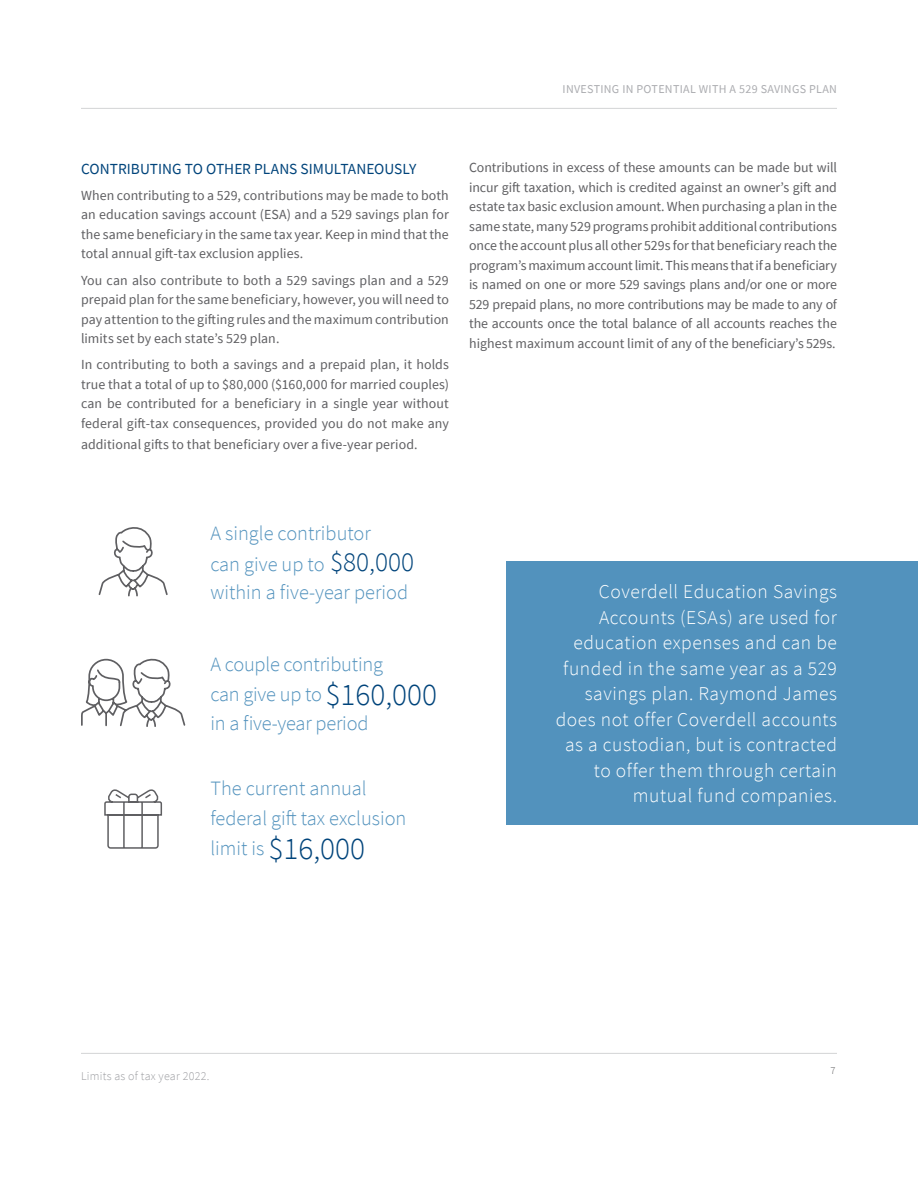
<style>
.page{position:relative;width:918px;height:1188px;background:#fff}
.page>*{position:absolute;margin:0;border:0;box-sizing:border-box;transform-origin:0 0}
.t1{font:300 20.4px/29.8px "Source Sans Pro";color:#5292bd}
.Callout{font:300 19.5px/25.5px "Source Sans Pro";letter-spacing:.03em;color:#fff;text-align:right}
.t2{font:15.3px "Source Sans Pro";color:#00447b}
.Body_Copy{font:13.8px/19.5px "Source Sans Pro";letter-spacing:.005em;color:#5f5f62;text-align:justify}
.t3{font:12px "Source Sans Pro";letter-spacing:.025em;color:#abacb0}
.Disclosure{font:300 12px "Source Sans Pro";letter-spacing:.02em;color:#9b9ca0}
.t4{font:300 10.5px "Source Sans Pro";color:#5f5f62}
.s1{font-size:27.15px;color:#00447b}
.s2{font-size:31.2px;color:#00447b}
</style>
<div class="page">
<div style="left:506px;top:562px;width:412px;height:263px;background:#5292bd"></div>
<hr style="left:81px;top:108px;width:756px;height:1px;background:#d3d4d6">
<hr style="left:81px;top:1053px;width:756px;height:1px;background:#d3d4d6">
<svg style="left:98px;top:527px;width:70px;height:70px"></svg>
<svg style="left:81px;top:658px;width:105px;height:69px"></svg>
<svg style="left:104px;top:789px;width:59px;height:60px"></svg>
<p class="t3" style="left:563px;top:82px;width:276px">INVESTING IN POTENTIAL WITH A 529 SAVINGS PLAN</p>
<p class="t2" style="left:81px;top:159px;width:337px">CONTRIBUTING TO OTHER PLANS SIMULTANEOUSLY</p>
<p class="Body_Copy" style="left:81px;top:185px;width:369px">When contributing to a 529, contributions may be made to both an education savings account (ESA) and a 529 savings plan for the same beneficiary in the same tax year. Keep in mind that the total annual gift-tax exclusion applies.</p>
<p class="Body_Copy" style="left:81px;top:270px;width:369px">You can also contribute to both a 529 savings plan and a 529 prepaid plan for the same beneficiary, however, you will need to pay attention to the gifting rules and the maximum contribution limits set by each state’s 529 plan.</p>
<p class="Body_Copy" style="left:81px;top:355px;width:369px">In contributing to both a savings and a prepaid plan, it holds true that a total of up to $80,000 ($160,000 for married couples) can be contributed for a beneficiary in a single year without federal gift-tax consequences, provided you do not make any</p>
<p class="Body_Copy" style="left:81px;top:434px;width:338px">additional gifts to that beneficiary over a five-year period.</p>
<p class="Body_Copy" style="left:469px;top:158px;width:369px">Contributions in excess of these amounts can be made but will incur gift taxation, which is credited against an owner’s gift and estate tax basic exclusion amount. When purchasing a plan in the same state, many 529 programs prohibit additional contributions once the account plus all other 529s for that beneficiary reach the program’s maximum account limit. This means that if a beneficiary is named on one or more 529 savings plans and/or one or more 529 prepaid plans, no more contributions may be made to any of the accounts once the total balance of all accounts reaches the highest maximum account limit of any of the beneficiary’s 529s.</p>
<p class="t1" style="left:210px;top:517px;width:205px;line-height:31.2px">A single contributor<br>can give up to <span class="s1">$80,000</span></p>
<p class="t1" style="left:210px;top:578px;width:199px">within a five-year period</p>
<p class="t1" style="left:210px;top:649px;width:228px">A couple contributing<br>can give up to <span class="s2">$160,000 </span>in a five-year period</p>
<p class="t1" style="left:210px;top:773px;width:158px">The current annual</p>
<p class="t1" style="left:210px;top:803px;width:198px">federal gift tax exclusion limit is <span class="s2">$16,000</span></p>
<p class="Callout" style="left:556px;top:579px;width:283px">Coverdell Education Savings<br>Accounts (ESAs) are used for education expenses and can be funded in the same year as a 529 savings plan. Raymond James does not offer Coverdell accounts as a custodian, but is contracted to offer them through certain mutual fund companies.</p>
<p class="Disclosure" style="left:81px;top:1069px;width:130px">Limits as of tax year 2022.</p>
<p class="t4" style="left:830px;top:1064px;width:7px">7</p>
</div>
